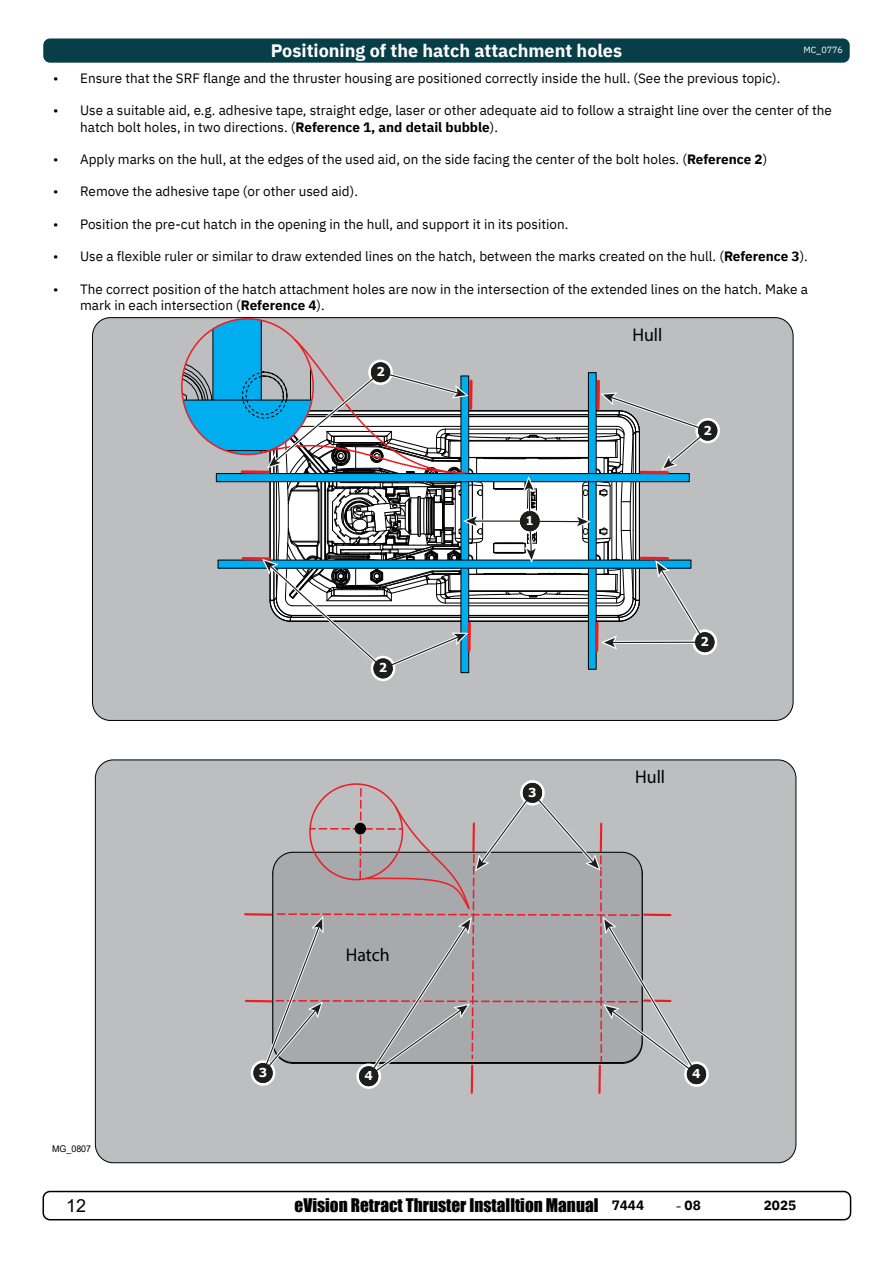
<style>
.page{position:relative;width:893px;height:1263px;background:#fff}
.page>*{position:absolute;margin:0;border:0;box-sizing:border-box;transform-origin:0 0}
.t1{font:18.45px "Myriad Pro";color:#000}
.t2{font:700 18px "IBM Plex Sans";color:#fff}
.t3{font:18px "Arial";color:#000}
.t4{font:17.25px "Impact";color:#000}
.t5{font:13.5px/16.2px "IBM Plex Sans";color:#000}
.t6{font:700 13.5px "IBM Plex Sans";color:#000}
.t7{font:700 12.3px "Verdana";color:#fff}
.t8{font:9.3px "Arial";color:#000}
.t9{font:9px "IBM Plex Sans";color:#fff}
.s1{font-weight:700}
.s2{font-family:"IBM Plex Sans";font-weight:700;font-size:13.5px}
.s3{font-family:"Minion Pro";font-weight:400;font-size:18px}
</style>
<div class="page">
<div style="left:43px;top:1191px;width:808px;height:29px;border:2px solid #000;border-radius:7px"></div>
<div style="left:43px;top:38px;width:807px;height:25px;background:#083e48;border-radius:7px"></div>
<div style="left:92px;top:318px;width:701px;height:402px;background:#bcbec0"></div>
<div style="left:95px;top:761px;width:701px;height:402px;background:#bcbec0"></div>
<hr style="left:598px;top:1066px;width:3px;height:27px;background:#ed1d24">
<hr style="left:471px;top:1066px;width:2px;height:27px;background:#ed1d24">
<hr style="left:245px;top:913px;width:26px;height:3px;background:#ed1d24">
<hr style="left:246px;top:1000px;width:26px;height:2px;background:#ed1d24">
<svg style="left:182px;top:319px;width:539px;height:364px"></svg>
<svg style="left:249px;top:778px;width:461px;height:313px;background:#aeacae"></svg>
<p class="t2" style="left:271px;top:36px;width:353px">Positioning of the hatch attachment holes</p>
<p class="t9" style="left:803px;top:43px;width:41px">MC_0776</p>
<p class="t5" style="left:53px;top:69px;width:729px">• Ensure that the SRF flange and the thruster housing are positioned correctly inside the hull. (See the previous topic).</p>
<p class="t5" style="left:80px;top:101px;width:753px;text-indent:-27px">• Use a suitable aid, e.g. adhesive tape, straight edge, laser or other adequate aid to follow a straight line over the center of the hatch bolt holes, in two directions. (<span class="s1">Reference 1, and detail bubble</span>).</p>
<p class="t5" style="left:53px;top:150px;width:715px">• Apply marks on the hull, at the edges of the used aid, on the side facing the center of the bolt holes. (<span class="s1">Reference 2</span>)</p>
<p class="t5" style="left:53px;top:182px;width:306px">• Remove the adhesive tape (or other used aid).</p>
<p class="t5" style="left:53px;top:215px;width:517px">• Position the pre-cut hatch in the opening in the hull, and support it in its position.</p>
<p class="t5" style="left:53px;top:247px;width:756px">• Use a flexible ruler or similar to draw extended lines on the hatch, between the marks created on the hull. (<span class="s1">Reference 3</span>).</p>
<p class="t5" style="left:80px;top:280px;width:729px;text-indent:-27px">• The correct position of the hatch attachment holes are now in the intersection of the extended lines on the hatch. Make a mark in each intersection (<span class="s1">Reference 4</span>).</p>
<p class="t7" style="left:376px;top:363px;width:10px">2</p>
<p class="t7" style="left:379px;top:659px;width:10px">2</p>
<p class="t1" style="left:346px;top:944px;width:45px">Hatch</p>
<p class="t7" style="left:526px;top:512px;width:10px">1</p>
<p class="t7" style="left:528px;top:783px;width:10px">3</p>
<p class="t1" style="left:632px;top:323px;width:31px">Hull</p>
<p class="t7" style="left:703px;top:421px;width:10px">2</p>
<p class="t7" style="left:701px;top:633px;width:10px">2</p>
<p class="t1" style="left:635px;top:765px;width:31px">Hull</p>
<p class="t8" style="left:52px;top:1143px;width:41px">MG_0807</p>
<p class="t7" style="left:259px;top:1064px;width:10px">3</p>
<p class="t7" style="left:364px;top:1067px;width:10px">4</p>
<p class="t7" style="left:692px;top:1065px;width:10px">4</p>
<h2 class="t3" style="left:66px;top:1193px;width:22px">12</h2>
<p class="t4" style="left:295px;top:1192px;width:351px">eVision Retract Thruster Installtion Manual <span class="s2">7444</span></p>
<p class="t6" style="left:675px;top:1195px;width:27px"><span class="s3">-</span>08</p>
<p class="t6" style="left:764px;top:1195px;width:34px">2025</p>
</div>
